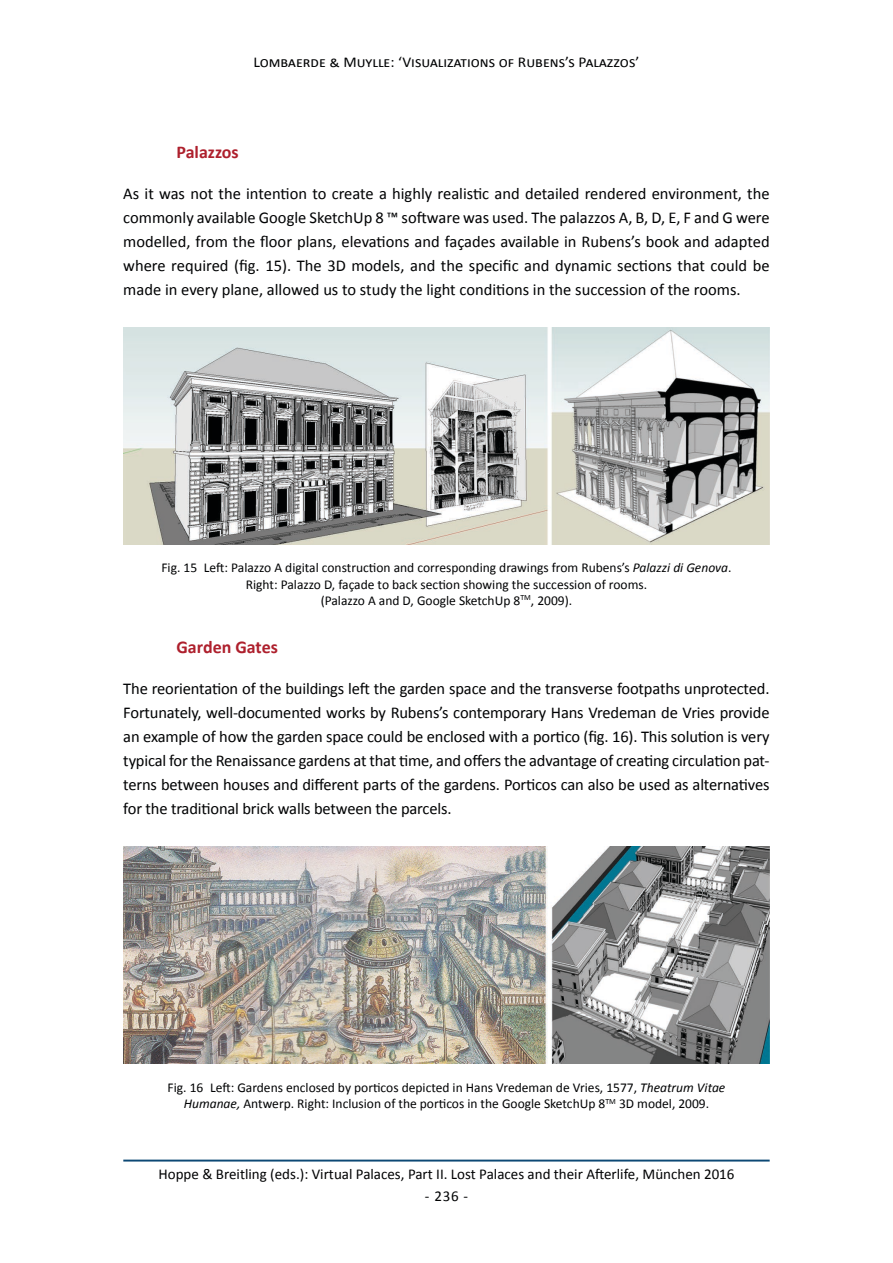
<style>
.page{position:relative;width:893px;height:1263px;background:#fff}
.page>*{position:absolute;margin:0;border:0;box-sizing:border-box;transform-origin:0 0}
.t1{font:700 18px "Calibri";color:#ae202d}
.t2{font:16.5px/24px "Calibri";letter-spacing:-.01em;color:#010203;text-align:justify}
.t3{font:15px "Calibri";color:#010203}
.t4{font:15px "Calibri";color:#010203;scale:1.04 1}
.t5{font:13.5px/16.2px "Calibri";color:#010203;text-align:center}
.s1{font-style:italic}
</style>
<div class="page">
<hr style="left:123px;top:1159px;width:647px;height:2px;background:#0c4874">
<img style="left:123px;top:327px;width:647px;height:217px">
<img style="left:123px;top:847px;width:647px;height:217px">
<p class="t4" style="left:254px;top:52px;width:372px">Lombaerde &amp; Muylle: ‘Visualizations of Rubens’s Palazzos’</p>
<p class="t1" style="left:176px;top:141px;width:64px">Palazzos</p>
<p class="t2" style="left:123px;top:181px;width:648px">As it was not the intention to create a highly realistic and detailed rendered environment, the commonly available Google SketchUp 8 ™ software was used. The palazzos A, B, D, E, F and G were modelled, from the floor plans, elevations and façades available in Rubens’s book and adapted where required (fig. 15). The 3D models, and the specific and dynamic sections that could be made in every plane, allowed us to study the light conditions in the succession of the rooms.</p>
<p class="t5" style="left:161px;top:560px;width:572px">Fig. 15 Left: Palazzo A digital construction and corresponding drawings from Rubens’s <span class="s1">Palazzi di Genova</span>.<br>Right: Palazzo D, façade to back section showing the succession of rooms.<br>(Palazzo A and D, Google SketchUp 8<sup>TM</sup>, 2009).</p>
<p class="t1" style="left:176px;top:636px;width:103px">Garden Gates</p>
<p class="t2" style="left:123px;top:676px;width:648px">The reorientation of the buildings left the garden space and the transverse footpaths unprotected.<br>Fortunately, well-documented works by Rubens’s contemporary Hans Vredeman de Vries provide an example of how the garden space could be enclosed with a portico (fig. 16). This solution is very typical for the Renaissance gardens at that time, and offers the advantage of creating circulation pat&shy;terns between houses and different parts of the gardens. Porticos can also be used as alternatives for the traditional brick walls between the parcels.</p>
<p class="t5" style="left:168px;top:1079px;width:559px">Fig. 16 Left: Gardens enclosed by porticos depicted in Hans Vredeman de Vries, 1577, <span class="s1">Theatrum Vitae<br>Humanae,</span> Antwerp. Right: Inclusion of the porticos in the Google SketchUp 8<sup>TM</sup> 3D model, 2009.</p>
<p class="t3" style="left:158px;top:1164px;width:577px">Hoppe &amp; Breitling (eds.): Virtual Palaces, Part II. Lost Palaces and their Afterlife, München 2016</p>
<p class="t3" style="left:425px;top:1186px;width:45px">- 236 -</p>
</div>
